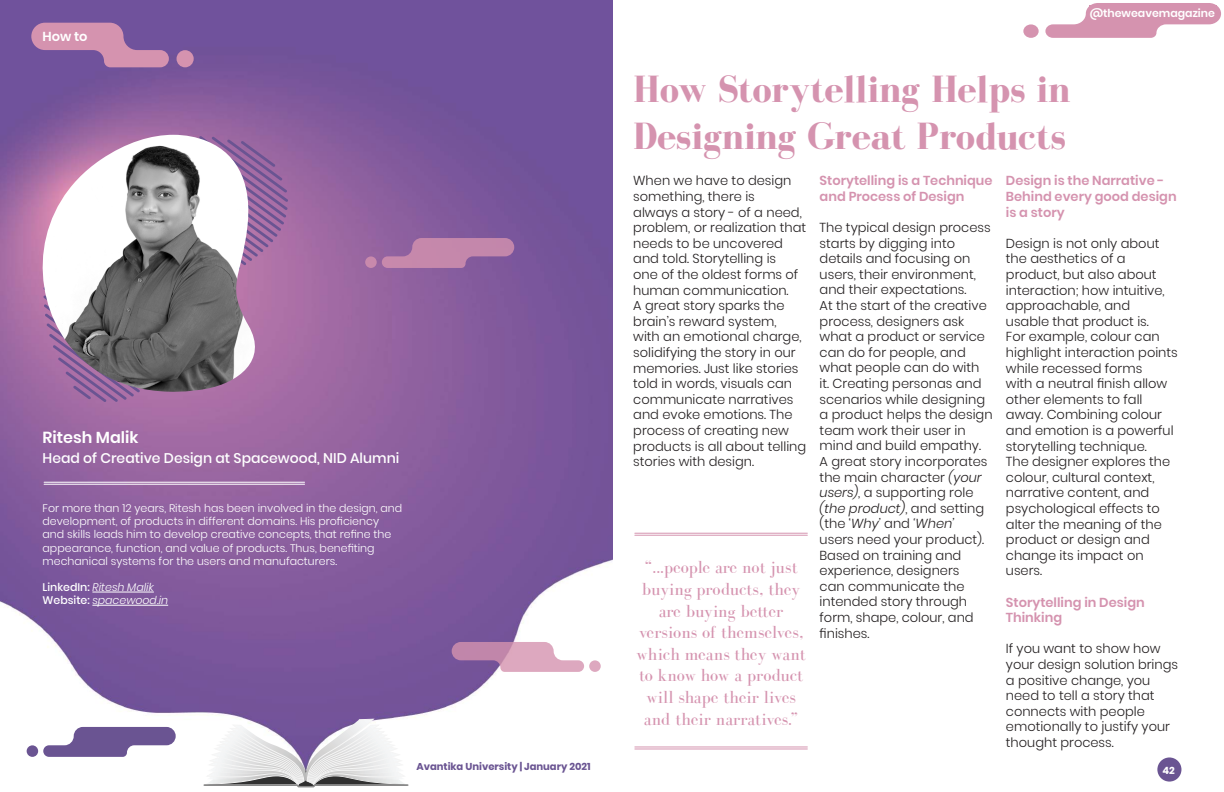
<style>
.page{position:relative;width:1224px;height:792px;background:#fff}
.page>*{position:absolute;margin:0;border:0;box-sizing:border-box;transform-origin:0 0}
.t1{font:700 39px/46.8px "Bodoni FLF";color:#d593af}
.t2{font:18px/21.6px "Bodoni FLF";color:#d593af;text-align:center}
.t3{font:600 16px "Poppins";color:#fff}
.t4{font:500 14px "Poppins";color:#fff}
.t5{font:300 13px/15.6px "Poppins";color:#231f20}
.t6{font:600 13px/15.6px "Poppins";color:#d593af}
.t7{font:600 13px "Poppins";color:#fff}
.t8{font:300 11px/13.2px "Poppins";color:#fff}
.t9{font:italic 300 11px/13.2px "Poppins";color:#fff}
.t10{font:600 11px "Poppins";color:#fff}
.t11{font:700 10px "Poppins";color:#6a5492}
.t12{font:700 10px "Poppins";color:#fff}
.s1{font-weight:500;font-style:normal}
.s2{font-style:italic}
</style>
<div class="page">
<img style="left:0;top:0;width:612px;height:757px">
<svg style="left:31px;top:23px;width:138px;height:44px;background:#aa77a6"></svg>
<div style="left:177px;top:50px;width:17px;height:17px;background:#d593af;border-radius:50%"></div>
<svg style="left:452px;top:642px;width:132px;height:30px;background:#cba0bd"></svg>
<svg style="left:589px;top:660px;width:12px;height:12px"></svg>
<svg style="left:43px;top:727px;width:133px;height:30px"></svg>
<div style="left:27px;top:745px;width:11px;height:12px;background:#6a5492;border-radius:50%"></div>
<svg style="left:382px;top:238px;width:132px;height:30px;background:#b27ba7"></svg>
<svg style="left:365px;top:256px;width:12px;height:12px"></svg>
<svg style="left:203px;top:719px;width:206px;height:68px"></svg>
<svg style="left:43px;top:136px;width:245px;height:266px;background:#a26ca3"></svg>
<img style="left:42px;top:135px;width:213px;height:258px">
<hr style="left:44px;top:482px;width:261px;height:1px;background:#fff">
<hr style="left:44px;top:484px;width:261px;height:1px;background:#fff">
<hr style="left:92px;top:592px;width:62px;height:1px;background:#fff">
<hr style="left:92px;top:605px;width:76px;height:1px;background:#fff">
<svg style="left:1045px;top:3px;width:176px;height:35px"></svg>
<div style="left:1023px;top:24px;width:16px;height:14px;background:#d593af;border-radius:50%"></div>
<div style="left:1090px;top:5px;width:127px;height:14px;background:#d593af"></div>
<hr style="left:635px;top:533px;width:172px;height:1px;background:#d593af">
<hr style="left:635px;top:535px;width:172px;height:1px;background:#d593af">
<hr style="left:635px;top:746px;width:172px;height:1px;background:#d593af">
<hr style="left:635px;top:748px;width:172px;height:1px;background:#d593af">
<div style="left:1157px;top:757px;width:24px;height:25px;background:#6a5492;border-radius:50%"></div>
<p class="t7" style="left:43px;top:29px;width:47px">How to</p>
<p class="t3" style="left:43px;top:428px;width:97px">Ritesh Malik</p>
<p class="t4" style="left:43px;top:450px;width:358px">Head of Creative Design at Spacewood, NID Alumni</p>
<p class="t8" style="left:43px;top:502px;width:361px">For more than 12 years, Ritesh has been involved in the design, and development, of products in different domains. His proficiency and skills leads him to develop creative concepts, that refine the appearance, function, and value of products. Thus, benefiting mechanical systems for the users and manufacturers.</p>
<p class="t9" style="left:43px;top:581px;width:127px"><span class="s1">LinkedIn:</span> Ritesh Malik<br><span class="s1">Website:</span> spacewood.in</p>
<p class="t10" style="left:1090px;top:6px;width:127px">@theweavemagazine</p>
<h1 class="t1" style="left:633px;top:67px;width:439px">How Storytelling Helps in<br>Designing Great Products</h1>
<p class="t5" style="left:633px;top:173px;width:175px">When we have to design something, there is<br>always a story - of a need, problem, or realization that needs to be uncovered and told. Storytelling is<br>one of the oldest forms of human communication.<br>A great story sparks the brain’s reward system, with an emotional charge, solidifying the story in our memories. Just like stories told in words, visuals can communicate narratives and evoke emotions. The process of creating new products is all about telling stories with design.</p>
<p class="t6" style="left:820px;top:173px;width:174px">Storytelling is a Technique and Process of Design</p>
<p class="t6" style="left:1006px;top:173px;width:172px">Design is the Narrative -<br>Behind every good design is a story</p>
<p class="t5" style="left:1006px;top:236px;width:173px">Design is not only about the aesthetics of a product, but also about interaction; how intuitive, approachable, and<br>usable that product is.<br>For example, colour can highlight interaction points while recessed forms<br>with a neutral finish allow other elements to fall away. Combining colour and emotion is a powerful storytelling technique.<br>The designer explores the colour, cultural context, narrative content, and psychological effects to alter the meaning of the product or design and change its impact on users.</p>
<p class="t6" style="left:1006px;top:594px;width:140px">Storytelling in Design<br>Thinking</p>
<p class="t5" style="left:1006px;top:641px;width:174px">If you want to show how your design solution brings a positive change, you need to tell a story that connects with people emotionally to justify your thought process.</p>
<p class="t5" style="left:820px;top:220px;width:174px">The typical design process starts by digging into details and focusing on users, their environment, and their expectations.<br>At the start of the creative process, designers ask what a product or service can do for people, and what people can do with<br>it. Creating personas and scenarios while designing a product helps the design team work their user in mind and build empathy.<br>A great story incorporates the main character <span class="s2">(your users)</span>, a supporting role <span class="s2">(the product)</span>, and setting (the ‘<span class="s2">Why’</span> and <span class="s2">‘When’<br></span>users need your product).<br>Based on training and experience, designers<br>can communicate the intended story through form, shape, colour, and finishes.</p>
<h2 class="t2" style="left:636px;top:557px;width:171px">“...people are not just buying products, they are buying better versions of themselves, which means they want to know how a product will shape their lives and their narratives.”</h2>
<p class="t11" style="left:416px;top:761px;width:176px">Avantika University | January 2021</p>
<p class="t12" style="left:1162px;top:764px;width:14px">42</p>
</div>
